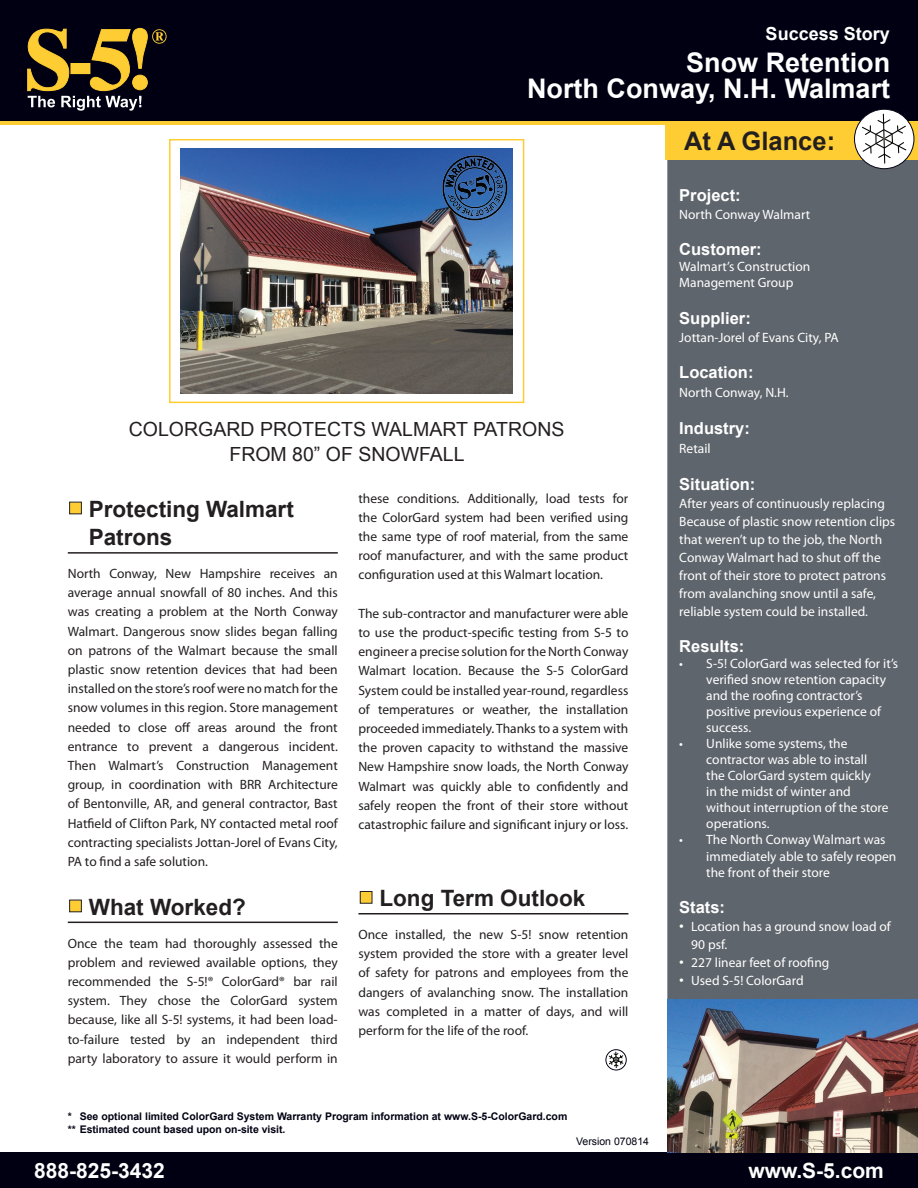
<style>
.page{position:relative;width:918px;height:1188px;background:#fff}
.page>*{position:absolute;margin:0;border:0;box-sizing:border-box;transform-origin:0 0}
.t1{font:700 27px "Arial";color:#fff}
.t2{font:700 25.5px "Arial";color:#231f20}
.t3{font:700 22.5px/28.5px "Arial";color:#231f20}
.t4{font:700 21px "Arial";color:#fff}
.t5{font:19.5px/25.5px "Arial";color:#231f20;text-align:center}
.t6{font:700 18px "Arial";color:#fff}
.AAG_-_Header{font:700 16.5px "Arial";color:#fff}
.t7{font:13.5px/19.2px "Myriad Pro";color:#231f20;text-align:justify}
.AAG_-_Body{font:13.5px/16px "Myriad Pro";color:#fff}
.t8{font:700 10.5px "Arial";color:#000012}
.t9{font:10.5px "Arial";color:#000012}
.s1{font-size:25.5px;color:#fecd33}
.s2{font-family:"Arial"}
</style>
<div class="page">
<div style="left:667px;top:160px;width:251px;height:839px;background:#5f656c"></div>
<div style="left:0;top:86px;width:918px;height:38px;background:#fecd33"></div>
<div style="left:0;top:0;width:918px;height:121px;background:#000012"></div>
<svg style="left:28px;top:28px;width:139px;height:83px"></svg>
<div style="left:0;top:1152px;width:918px;height:36px;background:#000012"></div>
<div style="left:665px;top:121px;width:253px;height:39px;background:#fecd33"></div>
<hr style="left:68px;top:552px;width:270px;height:2px;background:#231f20">
<hr style="left:68px;top:922px;width:270px;height:1px;background:#231f20">
<div style="left:69px;top:502px;width:13px;height:12px;border:1px solid #231f20"></div>
<div style="left:69px;top:900px;width:13px;height:12px;border:1px solid #231f20"></div>
<hr style="left:358px;top:913px;width:270px;height:2px;background:#231f20">
<div style="left:360px;top:891px;width:12px;height:12px;border:1px solid #231f20"></div>
<img style="left:180px;top:148px;width:333px;height:246px">
<div style="left:169px;top:139px;width:355px;height:264px;border:2px solid #fecd33"></div>
<svg style="left:855px;top:109px;width:59px;height:60px"></svg>
<div style="left:854px;top:109px;width:60px;height:60px;border:1px solid #000012;border-radius:50%"></div>
<svg style="left:605px;top:1049px;width:22px;height:21px"></svg>
<img style="left:667px;top:999px;width:251px;height:154px">
<img style="left:442px;top:155px;width:65px;height:65px">
<p class="t6" style="left:766px;top:21px;width:126px">Success Story</p>
<p class="t1" style="left:686px;top:44px;width:206px">Snow Retention</p>
<p class="t1" style="left:527px;top:71px;width:365px">North Conway, N.H. Walmart</p>
<p class="t5" style="left:129px;top:416px;width:437px">COLORGARD PROTECTS WALMART PATRONS<br>FROM 80” OF SNOWFALL</p>
<p class="t3" style="left:89px;top:495px;width:207px;text-indent:-21px"><span class="s1">■</span> Protecting Walmart<br>Patrons</p>
<p class="t7" style="left:68px;top:564px;width:272px">North Conway, New Hampshire receives an average annual snowfall of 80 inches. And this was creating a problem at the North Conway Walmart. Dangerous snow slides began falling on patrons of the Walmart because the small plastic snow retention devices that had been installed on the store’s roof were no match for the snow volumes in this region. Store management needed to close off areas around the front entrance to prevent a dangerous incident.<br>Then Walmart’s Construction Management group, in coordination with BRR Architecture of Bentonville, AR, and general contractor, Bast Hatfield of Clifton Park, NY contacted metal roof contracting specialists Jottan-Jorel of Evans City, PA to find a safe solution.</p>
<p class="t3" style="left:68px;top:893px;width:180px"><span class="s1">■</span> What Worked?</p>
<p class="t7" style="left:68px;top:933px;width:272px">Once the team had thoroughly assessed the problem and reviewed available options, they recommended the S-5!® ColorGard® bar rail system. They chose the ColorGard system because, like all S-5! systems, it had been load&shy;to-failure tested by an independent third party laboratory to assure it would perform in</p>
<p class="t7" style="left:358px;top:488px;width:272px">these conditions. Additionally, load tests for the ColorGard system had been verified using the same type of roof material, from the same roof manufacturer, and with the same product configuration used at this Walmart location.</p>
<p class="t7" style="left:358px;top:603px;width:272px">The sub-contractor and manufacturer were able to use the product-specific testing from S-5 to engineer a precise solution for the North Conway Walmart location. Because the S-5 ColorGard System could be installed year-round, regardless of temperatures or weather, the installation proceeded immediately. Thanks to a system with the proven capacity to withstand the massive New Hampshire snow loads, the North Conway Walmart was quickly able to confidently and safely reopen the front of their store without catastrophic failure and significant injury or loss.</p>
<p class="t3" style="left:358px;top:885px;width:228px"><span class="s1">■</span> Long Term Outlook</p>
<p class="t7" style="left:358px;top:925px;width:272px">Once installed, the new S-5! snow retention system provided the store with a greater level of safety for patrons and employees from the dangers of avalanching snow. The installation was completed in a matter of days, and will perform for the life of the roof.</p>
<p class="t8" style="left:68px;top:1110px;width:501px">* See optional limited ColorGard System Warranty Program information at www.S-5-ColorGard.com</p>
<p class="t8" style="left:68px;top:1122px;width:219px">** Estimated count based upon on-site visit.</p>
<p class="t9" style="left:576px;top:1135px;width:74px">Version 070814</p>
<p class="t2" style="left:684px;top:124px;width:153px">At A Glance:</p>
<p class="AAG_-_Header" style="left:679px;top:184px;width:63px">Project:</p>
<p class="AAG_-_Body" style="left:679px;top:206px;width:132px">North Conway Walmart</p>
<p class="AAG_-_Header" style="left:679px;top:238px;width:84px">Customer:</p>
<p class="AAG_-_Body" style="left:679px;top:259px;width:132px">Walmart’s Construction</p>
<p class="AAG_-_Body" style="left:679px;top:275px;width:116px">Management Group</p>
<p class="AAG_-_Header" style="left:679px;top:307px;width:73px">Supplier:</p>
<p class="AAG_-_Body" style="left:679px;top:329px;width:161px">Jottan-Jorel of Evans City, PA</p>
<p class="AAG_-_Header" style="left:679px;top:361px;width:76px">Location:</p>
<p class="AAG_-_Body" style="left:679px;top:385px;width:111px">North Conway, N.H.</p>
<p class="AAG_-_Header" style="left:679px;top:417px;width:72px">Industry:</p>
<p class="AAG_-_Body" style="left:679px;top:440px;width:33px">Retail</p>
<p class="AAG_-_Header" style="left:679px;top:473px;width:78px">Situation:</p>
<p class="AAG_-_Body" style="left:679px;top:494px;width:217px;line-height:18px">After years of continuously replacing Because of plastic snow retention clips that weren’t up to the job, the North Conway Walmart had to shut off the front of their store to protect patrons from avalanching snow until a safe, reliable system could be installed.</p>
<p class="AAG_-_Header" style="left:679px;top:635px;width:67px">Results:</p>
<p class="AAG_-_Body" style="left:706px;top:655px;width:193px;text-indent:-27px">• S-5! ColorGard was selected for it’s verified snow retention capacity and the roofing contractor’s positive previous experience of success.</p>
<p class="AAG_-_Body" style="left:706px;top:735px;width:184px;text-indent:-27px">• Unlike some systems, the contractor was able to install the ColorGard system quickly<br>in the midst of winter and without interruption of the store operations.</p>
<p class="AAG_-_Body" style="left:706px;top:832px;width:192px;text-indent:-27px">• The North Conway Walmart was immediately able to safely reopen the front of their store</p>
<p class="AAG_-_Header" style="left:679px;top:896px;width:47px">Stats:</p>
<p class="AAG_-_Body" style="left:691px;top:917px;width:201px;line-height:18px;text-indent:-12px"><span class="s2">•</span> Location has a ground snow load of<br>90 psf.</p>
<p class="AAG_-_Body" style="left:679px;top:954px;width:152px"><span class="s2">•</span> 227 linear feet of roofing</p>
<p class="AAG_-_Body" style="left:679px;top:972px;width:126px"><span class="s2">•</span> Used S-5! ColorGard</p>
<p class="t4" style="left:34px;top:1156px;width:132px">888-825-3432</p>
<p class="t4" style="left:749px;top:1156px;width:137px">www.S-5.com</p>
</div>
